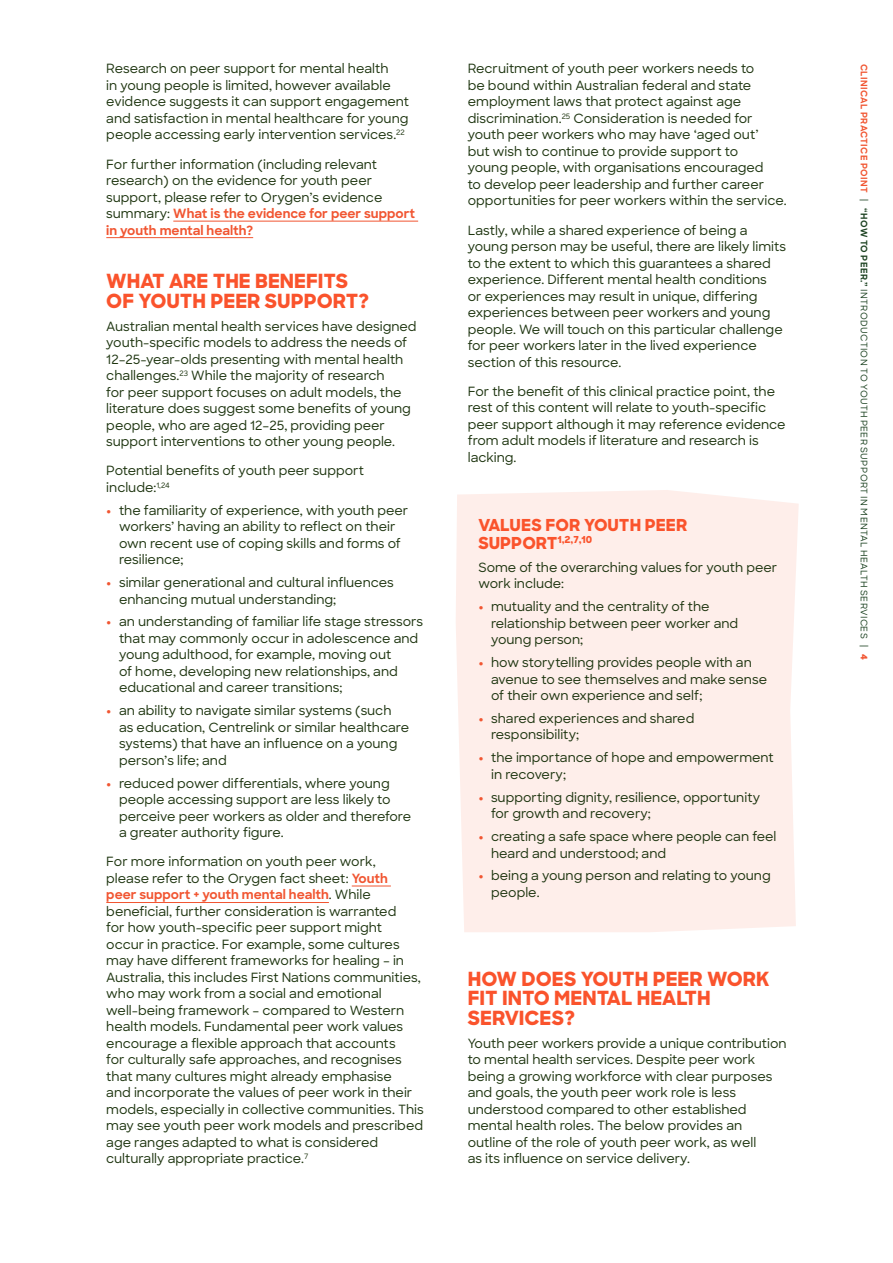
<style>
.page{position:relative;width:893px;height:1263px;background:#fff}
.page>*{position:absolute;margin:0;border:0;box-sizing:border-box;transform-origin:0 0}
.t1{font:800 19.5px/19.5px "Sharp Sans";color:#fa532c}
.t2{font:800 16.5px "Sharp Sans";color:#fa532c}
.t3{font:500 12.75px/16.5px "Sharp Sans";color:#1e3510}
.t4{font:800 9.6px "Sharp Sans";color:#fa532c}
.t5{font:500 9px "Sharp Sans";letter-spacing:.045em;color:#1c4221}
.s1{font-weight:700;color:#f15632}
.s2{font-weight:800;color:#f15632}
.s3{font-size:16.5px}
.s4{font-weight:700}
</style>
<div class="page">
<hr style="left:173px;top:221px;width:245px;height:1px;background:#f15632">
<hr style="left:106px;top:237px;width:147px;height:1px;background:#f15632">
<hr style="left:352px;top:886px;width:39px;height:1px;background:#f15632">
<hr style="left:106px;top:902px;width:223px;height:1px;background:#f15632">
<div style="left:456px;top:490px;width:343px;height:442px;background:#feeeea"></div>
<p class="t3" style="left:106px;top:60px;width:304px">Research on peer support for mental health<br>in young people is limited, however available evidence suggests it can support engagement and satisfaction in mental healthcare for young people accessing early intervention services.<sup>22</sup></p>
<p class="t3" style="left:106px;top:155px;width:310px">For further information (including relevant research) on the evidence for youth peer support, please refer to Orygen’s evidence summary: <span class="s1">What is the evidence for peer support in youth mental health?</span></p>
<h1 class="t1" style="left:106px;top:271px;width:265px">WHAT ARE THE BENEFITS<br>OF YOUTH PEER SUPPORT?</h1>
<p class="t3" style="left:106px;top:317px;width:312px">Australian mental health services have designed youth-specific models to address the needs of 12–25-year-olds presenting with mental health challenges.<sup>23</sup> While the majority of research<br>for peer support focuses on adult models, the literature does suggest some benefits of young people, who are aged 12–25, providing peer support interventions to other young people.</p>
<p class="t3" style="left:106px;top:462px;width:259px">Potential benefits of youth peer support include:<sup>1,24</sup></p>
<p class="t3" style="left:119px;top:501px;width:291px;text-indent:-13px"><span class="s2">•</span> the familiarity of experience, with youth peer workers’ having an ability to reflect on their own recent use of coping skills and forms of resilience;</p>
<p class="t3" style="left:119px;top:574px;width:276px;text-indent:-13px"><span class="s2">•</span> similar generational and cultural influences enhancing mutual understanding;</p>
<p class="t3" style="left:119px;top:613px;width:306px;text-indent:-13px"><span class="s2">•</span> an understanding of familiar life stage stressors that may commonly occur in adolescence and young adulthood, for example, moving out<br>of home, developing new relationships, and educational and career transitions;</p>
<p class="t3" style="left:119px;top:702px;width:292px;text-indent:-13px"><span class="s2">•</span> an ability to navigate similar systems (such as education, Centrelink or similar healthcare systems) that have an influence on a young person’s life; and</p>
<p class="t3" style="left:119px;top:774px;width:294px;text-indent:-13px"><span class="s2">•</span> reduced power differentials, where young people accessing support are less likely to perceive peer workers as older and therefore a greater authority figure.</p>
<p class="t3" style="left:106px;top:853px;width:319px">For more information on youth peer work,<br>please refer to the Orygen fact sheet: <span class="s1">Youth<br>peer support + youth mental health</span>. While beneficial, further consideration is warranted<br>for how youth-specific peer support might<br>occur in practice. For example, some cultures may have different frameworks for healing – in Australia, this includes First Nations communities, who may work from a social and emotional well-being framework – compared to Western health models. Fundamental peer work values encourage a flexible approach that accounts<br>for culturally safe approaches, and recognises that many cultures might already emphasise<br>and incorporate the values of peer work in their models, especially in collective communities. This may see youth peer work models and prescribed age ranges adapted to what is considered culturally appropriate practice.<sup>7</sup></p>
<p class="t3" style="left:468px;top:60px;width:320px">Recruitment of youth peer workers needs to<br>be bound within Australian federal and state employment laws that protect against age discrimination.<sup>25</sup> Consideration is needed for youth peer workers who may have ‘aged out’<br>but wish to continue to provide support to<br>young people, with organisations encouraged<br>to develop peer leadership and further career opportunities for peer workers within the service.</p>
<p class="t3" style="left:468px;top:221px;width:320px">Lastly, while a shared experience of being a young person may be useful, there are likely limits to the extent to which this guarantees a shared experience. Different mental health conditions<br>or experiences may result in unique, differing experiences between peer workers and young people. We will touch on this particular challenge for peer workers later in the lived experience section of this resource.</p>
<p class="t3" style="left:468px;top:382px;width:319px">For the benefit of this clinical practice point, the rest of this content will relate to youth-specific peer support although it may reference evidence from adult models if literature and research is lacking.</p>
<p class="t2" style="left:478px;top:512px;width:210px">VALUES FOR YOUTH PEER</p>
<p class="t4" style="left:478px;top:533px;width:115px"><span class="s3">SUPPORT</span>1,2,7,10</p>
<p class="t3" style="left:478px;top:558px;width:300px">Some of the overarching values for youth peer work include:</p>
<p class="t3" style="left:491px;top:598px;width:249px;text-indent:-13px"><span class="s2">•</span> mutuality and the centrality of the relationship between peer worker and young person;</p>
<p class="t3" style="left:491px;top:653px;width:278px;text-indent:-13px"><span class="s2">•</span> how storytelling provides people with an avenue to see themselves and make sense of their own experience and self;</p>
<p class="t3" style="left:491px;top:709px;width:205px;text-indent:-13px"><span class="s2">•</span> shared experiences and shared responsibility;</p>
<p class="t3" style="left:491px;top:749px;width:284px;text-indent:-13px"><span class="s2">•</span> the importance of hope and empowerment in recovery;</p>
<p class="t3" style="left:491px;top:788px;width:271px;text-indent:-13px"><span class="s2">•</span> supporting dignity, resilience, opportunity for growth and recovery;</p>
<p class="t3" style="left:491px;top:827px;width:287px;text-indent:-13px"><span class="s2">•</span> creating a safe space where people can feel heard and understood; and</p>
<p class="t3" style="left:491px;top:867px;width:281px;text-indent:-13px"><span class="s2">•</span> being a young person and relating to young people.</p>
<h1 class="t1" style="left:468px;top:968px;width:303px">HOW DOES YOUTH PEER WORK<br>FIT INTO MENTAL HEALTH<br>SERVICES?</h1>
<p class="t3" style="left:468px;top:1034px;width:320px">Youth peer workers provide a unique contribution to mental health services. Despite peer work being a growing workforce with clear purposes and goals, the youth peer work role is less understood compared to other established mental health roles. The below provides an outline of the role of youth peer work, as well<br>as its influence on service delivery.</p>
<p class="t5" style="left:871px;top:64px;width:598px;rotate:90deg"><span class="s1">CLINICAL PRACTICE POINT</span> | <span class="s4">“HOW TO PEER.”</span> INTRODUCTION TO YOUTH PEER SUPPORT IN MENTAL HEALTH SERVICES | <span class="s2">4</span></p>
</div>
